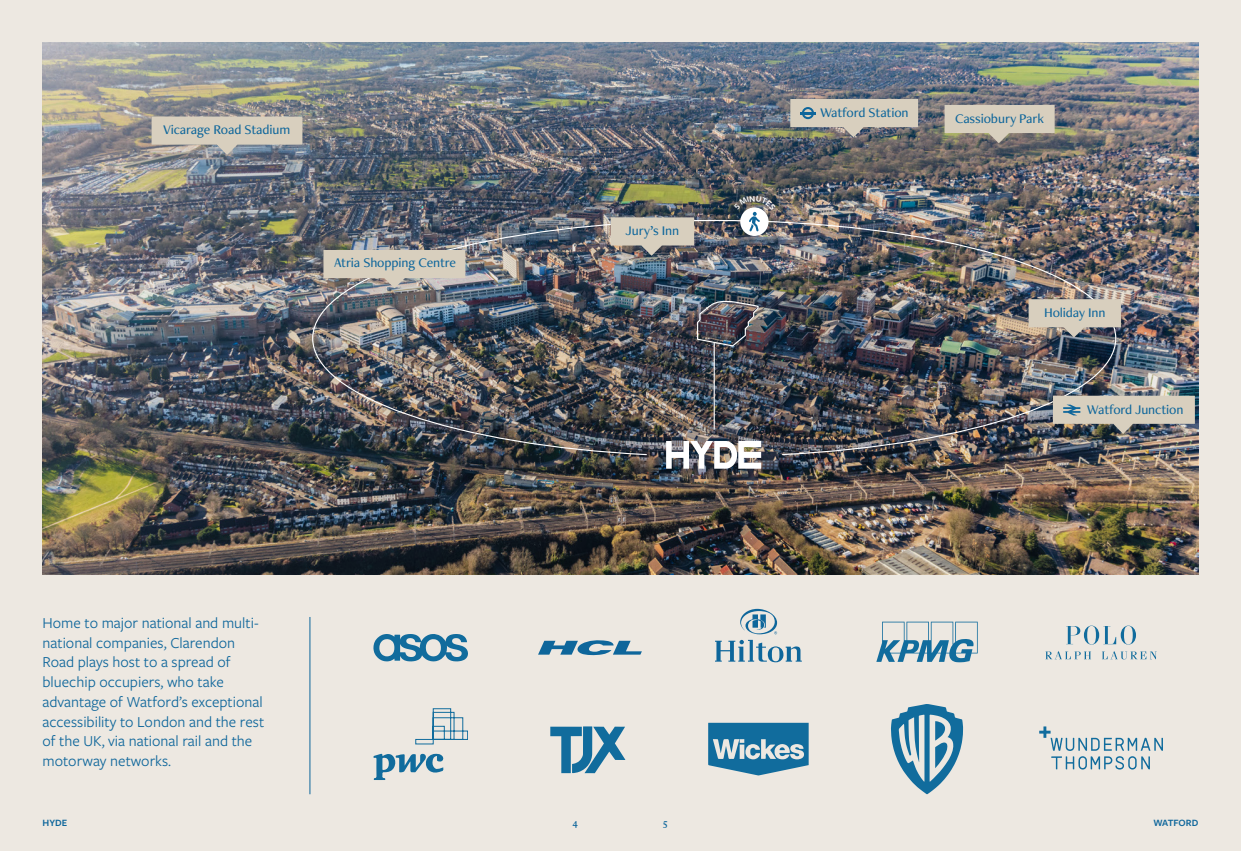
<style>
.page{position:relative;width:1241px;height:851px;background:#fff}
.page>*{position:absolute;margin:0;border:0;box-sizing:border-box;transform-origin:0 0}
.t1{font:15.75px/19.8px "Freight Sans Pro";color:#0e669b}
.t2{font:500 13.75px "Freight Neo Pro";letter-spacing:-.01em;color:#0e669b}
.t3{font:600 10px "Freight Sans Pro";color:#0e669b}
.t4{font:10px "Freight Neo Pro Semi";color:#0e669b}
</style>
<div class="page">
<div style="left:0;top:0;width:1240px;height:850px;background:#ede8e1"></div>
<img style="left:43px;top:43px;width:1154px;height:531px">
<svg style="left:944px;top:105px;width:110px;height:38px;background:#c1b9aa"></svg>
<svg style="left:151px;top:116px;width:151px;height:39px;background:#c3beb4"></svg>
<svg style="left:790px;top:99px;width:127px;height:38px;background:#b9b6a9"></svg>
<img style="left:311px;top:219px;width:805px;height:236px">
<svg style="left:666px;top:441px;width:95px;height:27px;background:#b9b7b8"></svg>
<svg style="left:323px;top:250px;width:142px;height:38px;background:#c8c0b4"></svg>
<img style="left:1052px;top:395px;width:142px;height:39px">
<svg style="left:538px;top:640px;width:103px;height:15px"></svg>
<svg style="left:891px;top:704px;width:71px;height:90px"></svg>
<svg style="left:1039px;top:726px;width:123px;height:43px"></svg>
<svg style="left:1066px;top:625px;width:69px;height:19px"></svg>
<svg style="left:1045px;top:651px;width:45px;height:8px"></svg>
<svg style="left:1102px;top:651px;width:54px;height:8px"></svg>
<svg style="left:550px;top:726px;width:75px;height:47px"></svg>
<svg style="left:715px;top:608px;width:86px;height:54px"></svg>
<svg style="left:373px;top:634px;width:95px;height:27px"></svg>
<svg style="left:876px;top:621px;width:101px;height:41px"></svg>
<svg style="left:373px;top:753px;width:71px;height:27px"></svg>
<svg style="left:415px;top:708px;width:53px;height:36px"></svg>
<svg style="left:708px;top:722px;width:100px;height:53px"></svg>
<hr style="left:309px;top:617px;width:1px;height:177px;background:#0e669b">
<div style="left:740px;top:207px;width:28px;height:29px;background:#fff;border-radius:50%"></div>
<svg style="left:610px;top:217px;width:84px;height:39px;background:#bab3a7"></svg>
<svg style="left:1028px;top:299px;width:92px;height:38px;background:#c0b8ab"></svg>
<hr style="left:713px;top:342px;width:1px;height:87px;background:#fff">
<img style="left:696px;top:300px;width:63px;height:47px">
<svg style="left:733px;top:196px;width:42px;height:35px"></svg>
<p class="t2" style="left:163px;top:120px;width:129px">Vicarage Road Stadium</p>
<p class="t2" style="left:334px;top:253px;width:123px">Atria Shopping Centre</p>
<p class="t1" style="left:43px;top:612px;width:223px">Home to major national and multi&shy;national companies, Clarendon<br>Road plays host to a spread of bluechip occupiers, who take advantage of Watford’s exceptional accessibility to London and the rest of the UK, via national rail and the motorway networks.</p>
<p class="t2" style="left:625px;top:221px;width:55px">Jury’s Inn</p>
<p class="t2" style="left:820px;top:103px;width:90px">Watford Station</p>
<p class="t2" style="left:954px;top:109px;width:90px">Cassiobury Park</p>
<p class="t2" style="left:1043px;top:303px;width:63px">Holiday Inn</p>
<p class="t2" style="left:1086px;top:400px;width:98px">Watford Junction</p>
<p class="t3" style="left:43px;top:815px;width:26px">HYDE</p>
<p class="t4" style="left:572px;top:816px;width:7px">4</p>
<p class="t4" style="left:663px;top:816px;width:6px">5</p>
<p class="t3" style="left:1153px;top:815px;width:46px">WATFORD</p>
</div>
